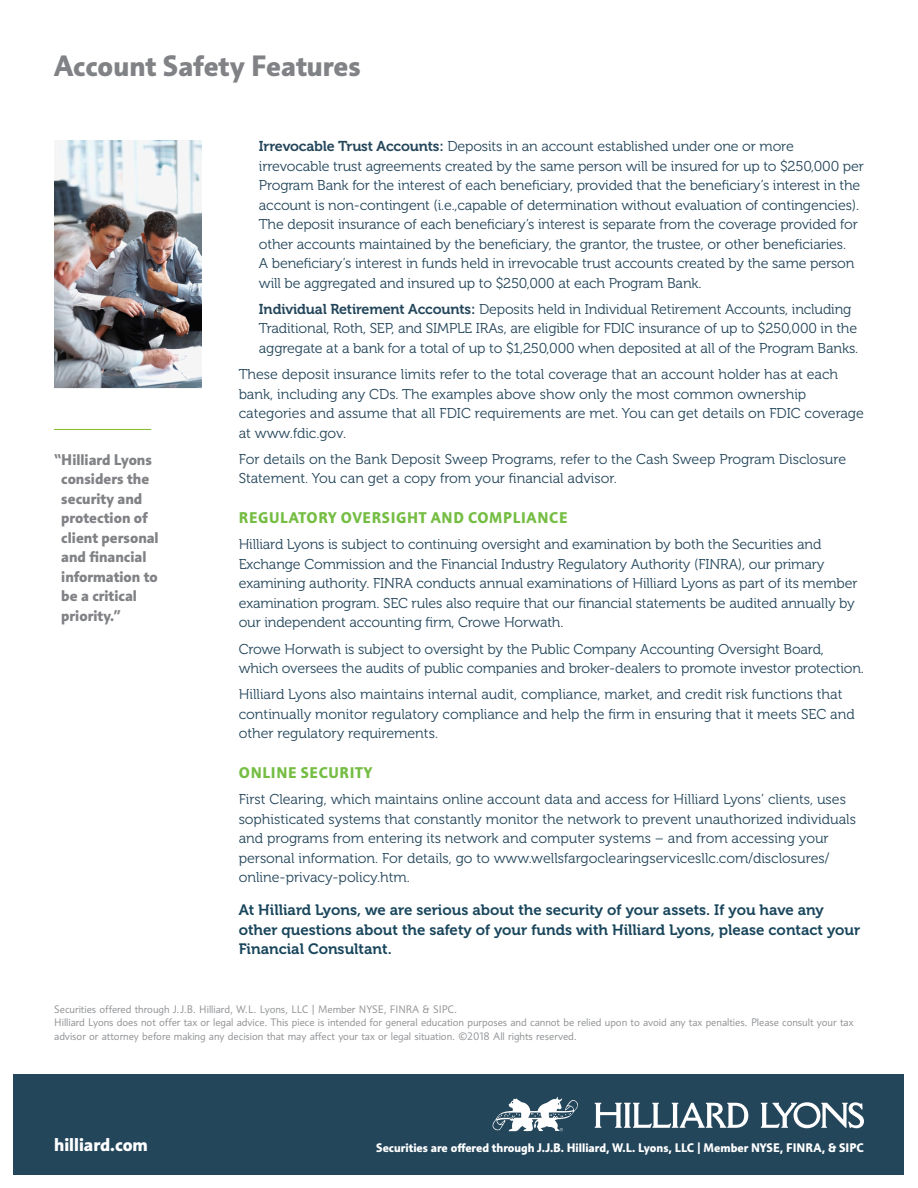
<style>
.page{position:relative;width:918px;height:1188px;background:#fff}
.page>*{position:absolute;margin:0;border:0;box-sizing:border-box;transform-origin:0 0}
.t1{font:700 28.5px "Informa Pro";color:#808285}
.t2{font:700 18px "Informa Pro";color:#fff}
.Opening_P__Green_Mus{font:15px/19.5px "Museo 700";color:#19465c}
.Opening_P__Green_Mus-2{font:700 15px/19.5px "Informa Pro";color:#808285}
.Subhead__Navy_Museo{font:700 15px "Informa Pro";letter-spacing:.04em;color:#75bd43}
.Body_Copy__Museo__30{font:14.25px/19.5px "Museo 300";letter-spacing:-.01em;color:#24465b}
.t3{font:700 12px "Informa Pro";color:#fff}
.t4{font:10.5px/13.5px "Informa Pro";letter-spacing:-.005em;color:#939598}
.s1{font-family:"Museo 700"}
</style>
<div class="page">
<div style="left:14px;top:1074px;width:890px;height:101px;background:#24465b"></div>
<svg style="left:492px;top:1097px;width:86px;height:35px"></svg>
<svg style="left:595px;top:1103px;width:153px;height:25px"></svg>
<svg style="left:761px;top:1102px;width:103px;height:26px"></svg>
<img style="left:54px;top:140px;width:148px;height:247px">
<hr style="left:54px;top:429px;width:97px;height:1px;background:#82bb27">
<p class="t1" style="left:54px;top:48px;width:308px">Account Safety Features</p>
<p class="Opening_P__Green_Mus-2" style="left:61px;top:450px;width:99px;text-indent:-7px">“Hilliard Lyons considers the security and protection of client personal and financial information to be a critical priority.”</p>
<p class="Body_Copy__Museo__30" style="left:259px;top:137px;width:606px"><span class="s1">Irrevocable Trust Accounts:</span> Deposits in an account established under one or more irrevocable trust agreements created by the same person will be insured for up to $250,000 per Program Bank for the interest of each beneficiary, provided that the beneficiary’s interest in the account is non-contingent (i.e.,capable of determination without evaluation of contingencies).<br>The deposit insurance of each beneficiary’s interest is separate from the coverage provided for other accounts maintained by the beneficiary, the grantor, the trustee, or other beneficiaries.<br>A beneficiary’s interest in funds held in irrevocable trust accounts created by the same person will be aggregated and insured up to $250,000 at each Program Bank.</p>
<p class="Body_Copy__Museo__30" style="left:259px;top:299px;width:601px"><span class="s1">Individual Retirement Accounts:</span> Deposits held in Individual Retirement Accounts, including<br>Traditional, Roth, SEP, and SIMPLE IRAs, are eligible for FDIC insurance of up to $250,000 in the aggregate at a bank for a total of up to $1,250,000 when deposited at all of the Program Banks.</p>
<p class="Body_Copy__Museo__30" style="left:239px;top:365px;width:627px">These deposit insurance limits refer to the total coverage that an account holder has at each bank, including any CDs. The examples above show only the most common ownership categories and assume that all FDIC requirements are met. You can get details on FDIC coverage at www.fdic.gov.</p>
<p class="Body_Copy__Museo__30" style="left:239px;top:449px;width:609px">For details on the Bank Deposit Sweep Programs, refer to the Cash Sweep Program Disclosure<br>Statement. You can get a copy from your financial advisor.</p>
<p class="Subhead__Navy_Museo" style="left:239px;top:509px;width:330px">REGULATORY OVERSIGHT AND COMPLIANCE</p>
<p class="Body_Copy__Museo__30" style="left:239px;top:535px;width:620px">Hilliard Lyons is subject to continuing oversight and examination by both the Securities and Exchange Commission and the Financial Industry Regulatory Authority (FINRA), our primary examining authority. FINRA conducts annual examinations of Hilliard Lyons as part of its member examination program. SEC rules also require that our financial statements be audited annually by our independent accounting firm, Crowe Horwath.</p>
<p class="Body_Copy__Museo__30" style="left:239px;top:639px;width:627px">Crowe Horwath is subject to oversight by the Public Company Accounting Oversight Board, which oversees the audits of public companies and broker-dealers to promote investor protection.</p>
<p class="Body_Copy__Museo__30" style="left:239px;top:685px;width:618px">Hilliard Lyons also maintains internal audit, compliance, market, and credit risk functions that continually monitor regulatory compliance and help the firm in ensuring that it meets SEC and other regulatory requirements.</p>
<p class="Subhead__Navy_Museo" style="left:239px;top:764px;width:135px">ONLINE SECURITY</p>
<p class="Body_Copy__Museo__30" style="left:239px;top:790px;width:619px">First Clearing, which maintains online account data and access for Hilliard Lyons’ clients, uses sophisticated systems that constantly monitor the network to prevent unauthorized individuals and programs from entering its network and computer systems – and from accessing your personal information. For details, go to www.wellsfargoclearingservicesllc.com/disclosures/ online-privacy-policy.htm.</p>
<p class="Opening_P__Green_Mus" style="left:239px;top:901px;width:623px">At Hilliard Lyons, we are serious about the security of your assets. If you have any other questions about the safety of your funds with Hilliard Lyons, please contact your<br>Financial Consultant.</p>
<p class="t4" style="left:54px;top:1002px;width:801px">Securities offered through J.J.B. Hilliard, W.L. Lyons, LLC | Member NYSE, FINRA &amp; SIPC.<br>Hilliard Lyons does not offer tax or legal advice. This piece is intended for general education purposes and cannot be relied upon to avoid any tax penalties. Please consult your tax advisor or attorney before making any decision that may affect your tax or legal situation. ©2018 All rights reserved.</p>
<p class="t2" style="left:54px;top:1133px;width:95px">hilliard.com</p>
<p class="t3" style="left:376px;top:1140px;width:489px">Securities are offered through J.J.B. Hilliard, W.L. Lyons, LLC | Member NYSE, FINRA, &amp; SIPC</p>
</div>
